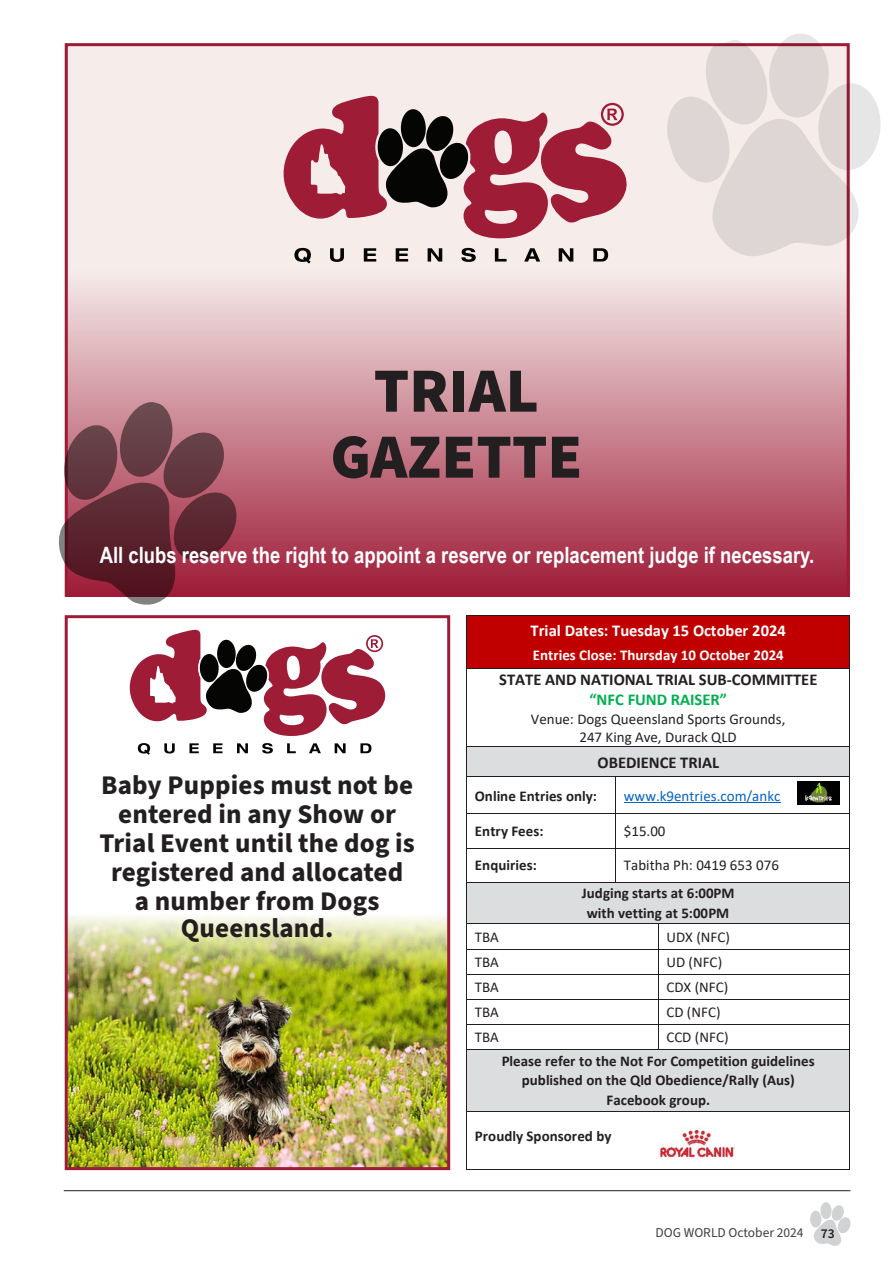
<style>
.page{position:relative;width:893px;height:1263px;background:#fff}
.page>*{position:absolute;margin:0;border:0;box-sizing:border-box;transform-origin:0 0}
.Body_Text_12pt{font:900 63px "Source Sans Pro";color:#231f20}
.Body_Text_12pt-2{font:700 27px/28.8px "Source Sans Pro";letter-spacing:.005em;color:#231f20;text-align:center}
.Body_Text_12pt-3{font:700 22.5px "Arial Narrow";color:#fff}
.t1{font:700 16.5px/20.1px "Calibri";color:#231f20;text-align:center}
.t2{font:700 16.5px "Calibri";letter-spacing:-.005em;color:#fff}
.t3{font:700 15px/28px "Calibri";letter-spacing:.005em;color:#231f20}
.t4{font:15px/18.3px "Calibri";color:#231f20;text-align:center}
.t5{font:700 15px "Calibri";color:#fff}
.t6{font:15px "Calibri";letter-spacing:.005em;color:#0563c1}
.t7{font:13.5px "Source Sans Pro";color:#3e3e3f}
.t8{font:600 13.5px "Source Sans Pro";color:#231f20}
.s1{color:#00b050}
.s2{font-weight:400}
</style>
<div class="page">
<div style="left:64px;top:43px;width:786px;height:553px;background:#f6edeb"></div>
<div style="left:65px;top:270px;width:785px;height:326px;background:linear-gradient(to bottom,#f4eae8,#9e1c38)"></div>
<svg style="left:294px;top:248px;width:17px;height:16px"></svg>
<svg style="left:330px;top:248px;width:14px;height:14px"></svg>
<svg style="left:364px;top:248px;width:12px;height:14px"></svg>
<svg style="left:396px;top:248px;width:12px;height:14px"></svg>
<svg style="left:428px;top:248px;width:14px;height:14px"></svg>
<svg style="left:461px;top:248px;width:15px;height:14px"></svg>
<svg style="left:495px;top:248px;width:12px;height:14px"></svg>
<svg style="left:524px;top:248px;width:16px;height:14px"></svg>
<svg style="left:559px;top:248px;width:14px;height:14px"></svg>
<svg style="left:593px;top:248px;width:15px;height:14px"></svg>
<svg style="left:284px;top:96px;width:343px;height:142px"></svg>
<svg style="left:58px;top:399px;width:182px;height:206px;background:#874b57"></svg>
<svg style="left:663px;top:33px;width:218px;height:226px"></svg>
<div style="left:467px;top:616px;width:382px;height:52px;background:#c00000"></div>
<hr style="left:467px;top:616px;width:382px;height:1px;background:#231f20">
<hr style="left:466px;top:616px;width:1px;height:52px;background:#231f20">
<hr style="left:849px;top:616px;width:1px;height:52px;background:#231f20">
<hr style="left:467px;top:668px;width:382px;height:1px;background:#231f20">
<hr style="left:466px;top:669px;width:1px;height:77px;background:#231f20">
<hr style="left:849px;top:669px;width:1px;height:77px;background:#231f20">
<div style="left:467px;top:747px;width:382px;height:29px;background:#dcdddf"></div>
<hr style="left:467px;top:746px;width:382px;height:1px;background:#231f20">
<hr style="left:624px;top:802px;width:157px;height:1px;background:#0563c1">
<svg style="left:466px;top:746px;width:1px;height:31px"></svg>
<hr style="left:467px;top:776px;width:148px;height:1px;background:#231f20">
<hr style="left:616px;top:776px;width:233px;height:1px;background:#231f20">
<svg style="left:849px;top:746px;width:1px;height:31px"></svg>
<hr style="left:466px;top:777px;width:1px;height:37px;background:#231f20">
<hr style="left:615px;top:777px;width:1px;height:37px;background:#231f20">
<hr style="left:849px;top:777px;width:1px;height:37px;background:#231f20">
<hr style="left:467px;top:814px;width:148px;height:1px;background:#231f20">
<hr style="left:616px;top:814px;width:233px;height:1px;background:#231f20">
<hr style="left:466px;top:814px;width:1px;height:34px;background:#231f20">
<hr style="left:615px;top:814px;width:1px;height:34px;background:#231f20">
<hr style="left:849px;top:814px;width:1px;height:34px;background:#231f20">
<hr style="left:467px;top:848px;width:148px;height:1px;background:#231f20">
<hr style="left:616px;top:848px;width:233px;height:1px;background:#231f20">
<hr style="left:466px;top:848px;width:1px;height:34px;background:#231f20">
<hr style="left:615px;top:848px;width:1px;height:34px;background:#231f20">
<hr style="left:849px;top:848px;width:1px;height:34px;background:#231f20">
<div style="left:467px;top:882px;width:382px;height:41px;background:#dcdddf"></div>
<hr style="left:467px;top:882px;width:148px;height:1px;background:#231f20">
<hr style="left:616px;top:882px;width:233px;height:1px;background:#231f20">
<hr style="left:466px;top:882px;width:1px;height:41px;background:#231f20">
<hr style="left:849px;top:882px;width:1px;height:41px;background:#231f20">
<hr style="left:467px;top:923px;width:191px;height:1px;background:#231f20">
<hr style="left:659px;top:923px;width:190px;height:1px;background:#231f20">
<hr style="left:467px;top:949px;width:191px;height:1px;background:#231f20">
<hr style="left:659px;top:949px;width:190px;height:1px;background:#231f20">
<hr style="left:467px;top:974px;width:191px;height:1px;background:#231f20">
<hr style="left:659px;top:974px;width:190px;height:1px;background:#231f20">
<hr style="left:467px;top:999px;width:191px;height:1px;background:#231f20">
<hr style="left:659px;top:999px;width:190px;height:1px;background:#231f20">
<hr style="left:467px;top:1024px;width:191px;height:1px;background:#231f20">
<hr style="left:659px;top:1024px;width:190px;height:1px;background:#231f20">
<div style="left:467px;top:1050px;width:382px;height:61px;background:#dcdddf"></div>
<svg style="left:466px;top:923px;width:1px;height:127px"></svg>
<hr style="left:467px;top:1049px;width:191px;height:1px;background:#231f20">
<svg style="left:658px;top:923px;width:1px;height:127px"></svg>
<hr style="left:659px;top:1049px;width:190px;height:1px;background:#231f20">
<svg style="left:849px;top:923px;width:1px;height:127px"></svg>
<hr style="left:466px;top:1050px;width:1px;height:61px;background:#231f20">
<hr style="left:849px;top:1050px;width:1px;height:61px;background:#231f20">
<hr style="left:467px;top:1111px;width:382px;height:1px;background:#231f20">
<hr style="left:466px;top:1111px;width:1px;height:58px;background:#231f20">
<hr style="left:467px;top:1169px;width:382px;height:1px;background:#231f20">
<hr style="left:849px;top:1111px;width:1px;height:58px;background:#231f20">
<img style="left:798px;top:781px;width:41px;height:23px">
<img style="left:657px;top:1128px;width:78px;height:31px">
<img style="left:69px;top:916px;width:377px;height:250px">
<div style="left:65px;top:615px;width:385px;height:555px;border:3px solid #9e1b37"></div>
<svg style="left:138px;top:743px;width:12px;height:12px"></svg>
<svg style="left:164px;top:743px;width:11px;height:10px"></svg>
<svg style="left:189px;top:743px;width:10px;height:10px"></svg>
<svg style="left:213px;top:743px;width:10px;height:10px"></svg>
<svg style="left:237px;top:743px;width:11px;height:10px"></svg>
<svg style="left:262px;top:743px;width:11px;height:10px"></svg>
<svg style="left:287px;top:743px;width:9px;height:10px"></svg>
<svg style="left:309px;top:743px;width:12px;height:10px"></svg>
<svg style="left:335px;top:743px;width:11px;height:10px"></svg>
<svg style="left:360px;top:743px;width:11px;height:10px"></svg>
<svg style="left:130px;top:630px;width:256px;height:106px"></svg>
<div style="left:820px;top:1202px;width:12px;height:17px;background:#d1d2d4;border-radius:50%"></div>
<div style="left:810px;top:1210px;width:11px;height:18px;background:#d1d2d4;border-radius:50%"></div>
<svg style="left:813px;top:1204px;width:38px;height:42px"></svg>
<hr style="left:64px;top:1190px;width:786px;height:1px;background:#231f20">
<p class="Body_Text_12pt" style="left:374px;top:347px;width:167px">TRIAL</p>
<p class="Body_Text_12pt" style="left:330px;top:413px;width:254px">GAZETTE</p>
<p class="Body_Text_12pt-3" style="left:100px;top:537px;width:716px">All clubs reserve the right to appoint a reserve or replacement judge if necessary.</p>
<p class="Body_Text_12pt-2" style="left:99px;top:771px;width:317px">Baby Puppies must not be entered in any Show or<br>Trial Event until the dog is registered and allocated<br>a number from Dogs<br>Queensland.</p>
<p class="t2" style="left:530px;top:619px;width:257px">Trial Dates: Tuesday 15 October 2024</p>
<p class="t5" style="left:533px;top:644px;width:253px">Entries Close: Thursday 10 October 2024</p>
<p class="t1" style="left:499px;top:669px;width:320px">STATE AND NATIONAL TRIAL SUB-COMMITTEE <span class="s1">“NFC FUND RAISER”</span></p>
<p class="t4" style="left:531px;top:709px;width:256px">Venue: Dogs Queensland Sports Grounds,<br>247 King Ave, Durack QLD</p>
<p class="t1" style="left:597px;top:752px;width:123px">OBEDIENCE TRIAL</p>
<p class="t3" style="left:475px;top:782px;width:124px">Online Entries only:</p>
<p class="t6" style="left:624px;top:785px;width:158px">www.k9entries.com/ankc</p>
<p class="t3" style="left:475px;top:817px;width:70px">Entry Fees:</p>
<p class="t4" style="left:624px;top:821px;width:43px">$15.00</p>
<p class="t3" style="left:475px;top:851px;width:63px">Enquiries:</p>
<p class="t3" style="left:582px;top:851px;width:199px;text-indent:42px"><span class="s2">Tabitha Ph: 0419 653 076<br></span>Judging starts at 6:00PM</p>
<p class="t3" style="left:587px;top:899px;width:144px">with vetting at 5:00PM</p>
<p class="t4" style="left:475px;top:927px;width:25px">TBA</p>
<p class="t4" style="left:666px;top:927px;width:65px">UDX (NFC)</p>
<p class="t4" style="left:475px;top:952px;width:25px">TBA</p>
<p class="t4" style="left:666px;top:952px;width:57px">UD (NFC)</p>
<p class="t4" style="left:475px;top:977px;width:25px">TBA</p>
<p class="t4" style="left:666px;top:977px;width:63px">CDX (NFC)</p>
<p class="t4" style="left:475px;top:1002px;width:25px">TBA</p>
<p class="t4" style="left:666px;top:1002px;width:56px">CD (NFC)</p>
<p class="t4" style="left:475px;top:1027px;width:25px">TBA</p>
<p class="t3" style="left:502px;top:1025px;width:314px;line-height:23.7px;text-indent:165px"><span class="s2">CCD (NFC)<br></span>Please refer to the Not For Competition guidelines</p>
<p class="t3" style="left:522px;top:1070px;width:275px;line-height:19.8px;text-align:center">published on the Qld Obedience/Rally (Aus)<br>Facebook group.</p>
<p class="t3" style="left:475px;top:1121px;width:138px">Proudly Sponsored by</p>
<p class="t7" style="left:655px;top:1224px;width:150px">DOG WORLD October 2024</p>
<p class="t8" style="left:821px;top:1224px;width:15px">73</p>
</div>
